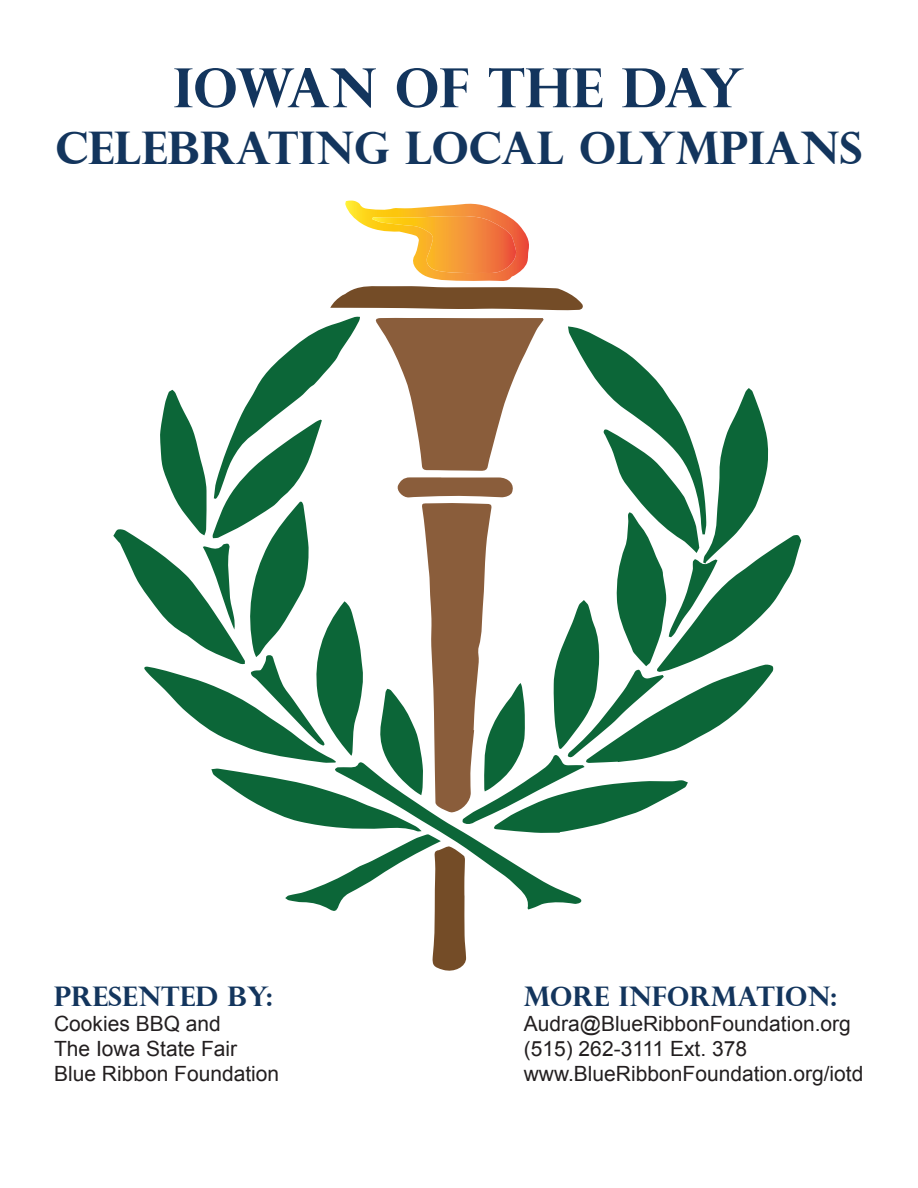
<style>
.page{position:relative;width:918px;height:1188px;background:#fff}
.page>*{position:absolute;margin:0;border:0;box-sizing:border-box;transform-origin:0 0}
.t1{font:700 54px "Perpetua Titling";color:#13355d}
.t2{font:700 45px "Perpetua Titling";color:#13355d}
.t3{font:700 27px "Perpetua Titling";color:#13355d}
.t4{font:21px "Arial";color:#231f20}
</style>
<div class="page">
<svg style="left:113px;top:317px;width:688px;height:654px"></svg>
<svg style="left:330px;top:201px;width:253px;height:109px"></svg>
<p class="t1" style="left:174px;top:54px;width:572px">IOWAN OF THE DAY</p>
<p class="t2" style="left:56px;top:120px;width:808px">CELEBRATING LOCAL OLYMPIANS</p>
<p class="t3" style="left:54px;top:979px;width:220px">PRESENTED BY:</p>
<p class="t4" style="left:54px;top:1010px;width:168px">Cookies BBQ and</p>
<p class="t4" style="left:54px;top:1035px;width:185px">The Iowa State Fair</p>
<p class="t4" style="left:54px;top:1060px;width:227px">Blue Ribbon Foundation</p>
<p class="t3" style="left:524px;top:979px;width:315px">MORE INFORMATION:</p>
<p class="t4" style="left:524px;top:1010px;width:329px">Audra@BlueRibbonFoundation.org</p>
<p class="t4" style="left:524px;top:1035px;width:225px">(515) 262-3111 Ext. 378</p>
<p class="t4" style="left:524px;top:1060px;width:341px">www.BlueRibbonFoundation.org/iotd</p>
</div>
